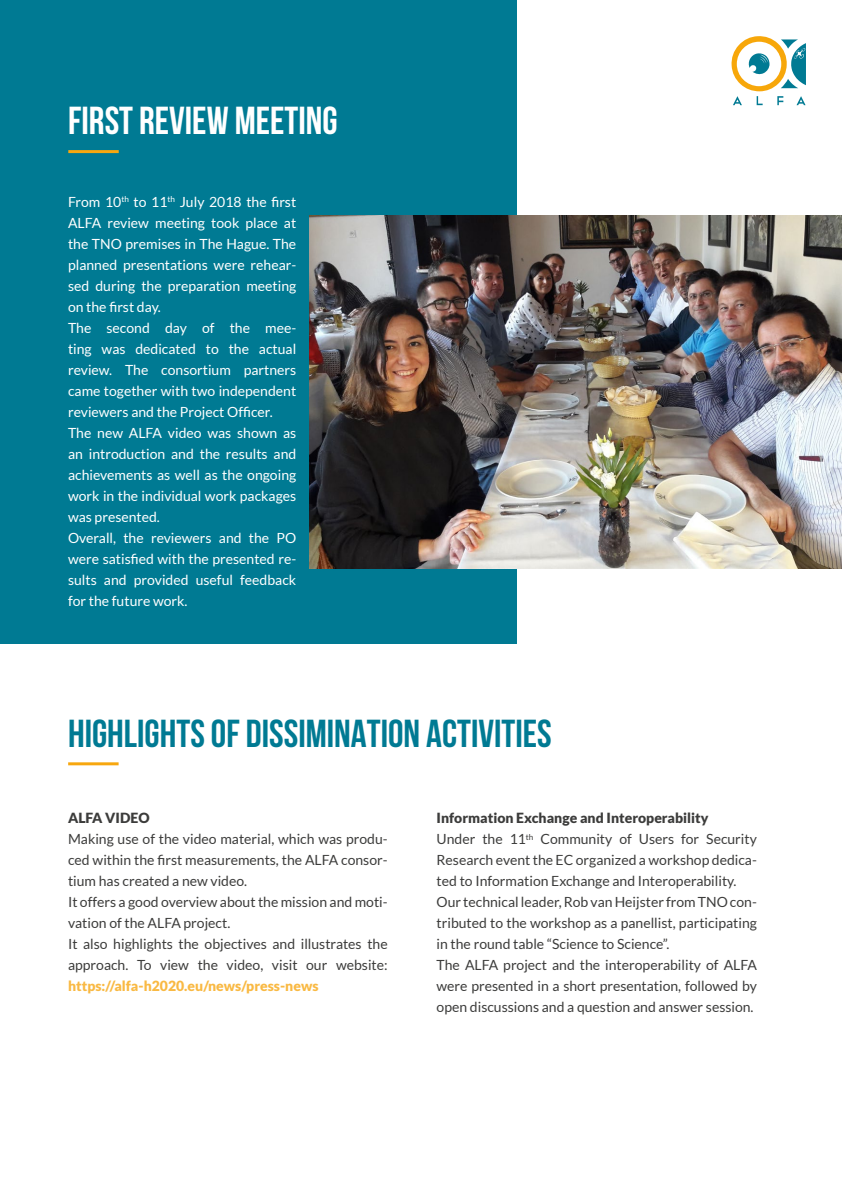
<style>
.page{position:relative;width:842px;height:1191px;background:#fff}
.page>*{position:absolute;margin:0;border:0;box-sizing:border-box;transform-origin:0 0}
.t1{font:700 39px "Bebas Neue";color:#007a93}
.t2{font:700 39px "Bebas Neue";color:#fff}
.t3{font:14px/21px "Lato";color:#3c3c3b}
.t4{font:14px/21px "Lato";color:#fff}
.t5{font:900 14px "Lato";color:#f9b943}
.t6{font:900 14px "Lato";color:#3c3c3b}
.s1{font-weight:900}
</style>
<div class="page">
<div style="left:0;top:0;width:517px;height:643px;background:#007a93"></div>
<svg style="left:731px;top:36px;width:75px;height:69px"></svg>
<img style="left:310px;top:215px;width:532px;height:354px">
<hr style="left:68px;top:150px;width:51px;height:3px;background:#f7a70f">
<hr style="left:68px;top:762px;width:51px;height:3px;background:#f7a70f">
<h1 class="t2" style="left:68px;top:100px;width:271px">FIRST REVIEW MEETING</h1>
<p class="t4" style="left:68px;top:191px;width:230px">From 10<sup>th</sup> to 11<sup>th</sup> July 2018 the first<br>ALFA review meeting took place at the TNO premises in The Hague. The planned presentations were rehear&shy;sed during the preparation meeting on the first day.<br>The second day of the mee&shy;ting was dedicated to the actual review. The consortium partners came together with two independent reviewers and the Project Officer.<br>The new ALFA video was shown as an introduction and the results and achievements as well as the ongoing work in the individual work packages was presented.<br>Overall, the reviewers and the PO were satisfied with the presented re&shy;sults and provided useful feedback for the future work.</p>
<h1 class="t1" style="left:68px;top:712px;width:485px">HIGHLIGHTS OF DISSIMINATION ACTIVITIES</h1>
<p class="t6" style="left:68px;top:810px;width:83px">ALFA VIDEO</p>
<p class="t3" style="left:68px;top:828px;width:321px">Making use of the video material, which was produ&shy;ced within the first measurements, the ALFA consor&shy;tium has created a new video.<br>It offers a good overview about the mission and moti&shy;vation of the ALFA project.<br>It also highlights the objectives and illustrates the approach. To view the video, visit our website:</p>
<p class="t5" style="left:68px;top:978px;width:252px">https://alfa-h2020.eu/news/press-news</p>
<p class="t3" style="left:437px;top:807px;width:322px"><span class="s1">Information Exchange and Interoperability<br></span>Under the 11<sup>th</sup> Community of Users for Security Research event the EC organized a workshop dedica&shy;ted to Information Exchange and Interoperability.<br>Our technical leader, Rob van Heijster from TNO con&shy;tributed to the workshop as a panellist, participating in the round table “Science to Science”.<br>The ALFA project and the interoperability of ALFA were presented in a short presentation, followed by open discussions and a question and answer session.</p>
</div>
